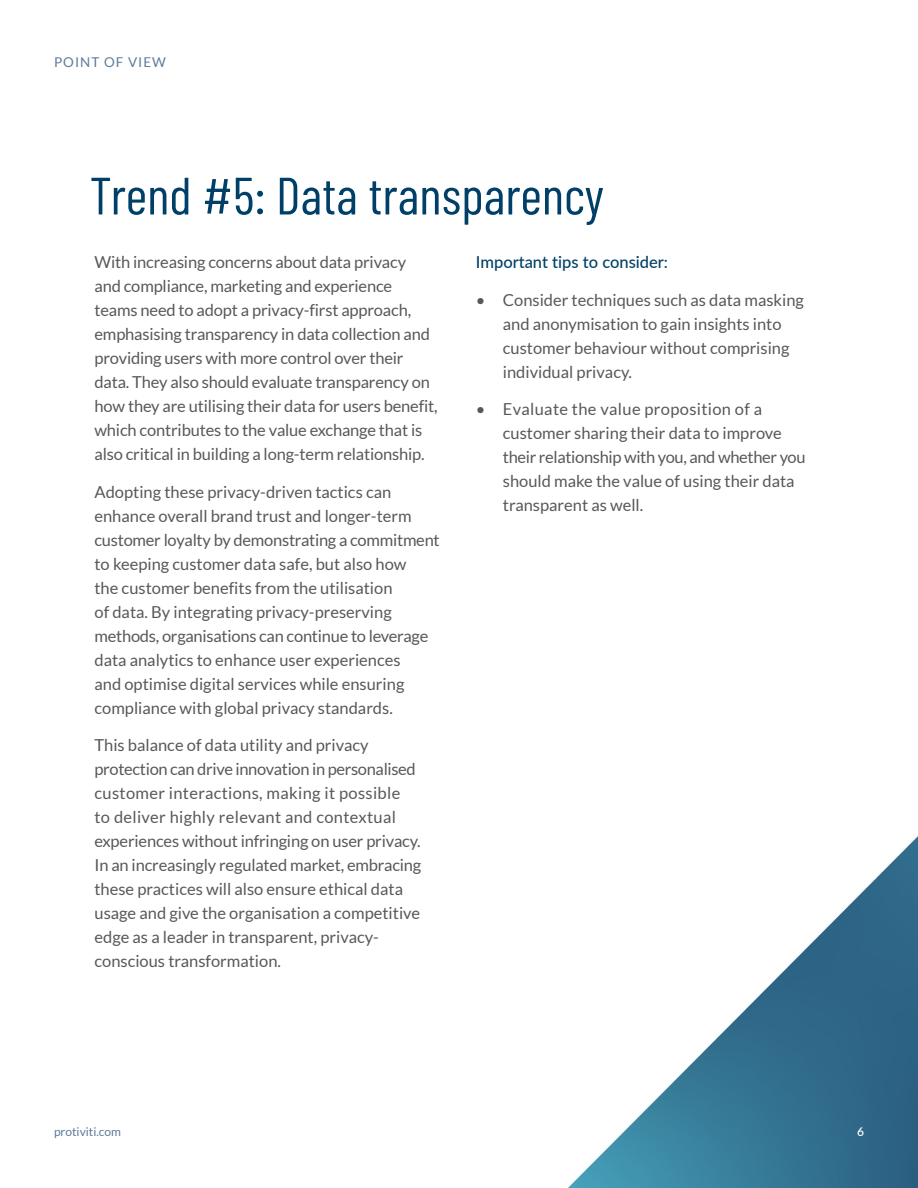
<style>
.page{position:relative;width:918px;height:1188px;background:#fff}
.page>*{position:absolute;margin:0;border:0;box-sizing:border-box;transform-origin:0 0}
.t1{font:52.5px "Barlow Condensed";color:#004068}
.t2{font:16.5px/24px "Lato";color:#57585a}
.t3{font:500 16.5px "Lato";color:#004068}
.t4{font:13.5px "Lato";letter-spacing:.075em;color:#5d7b9a}
.t5{font:12px "Lato";color:#5d7b9a}
.t6{font:600 12px "Lato";color:#fff}
</style>
<div class="page">
<img style="left:568px;top:836px;width:350px;height:352px">
<p class="t4" style="left:54px;top:55px;width:114px">POINT OF VIEW</p>
<h1 class="t1" style="left:90px;top:158px;width:516px">Trend #5: Data transparency</h1>
<p class="t2" style="left:94px;top:250px;width:345px">With increasing concerns about data privacy<br>and compliance, marketing and experience teams need to adopt a privacy-first approach, emphasising transparency in data collection and providing users with more control over their data. They also should evaluate transparency on how they are utilising their data for users benefit, which contributes to the value exchange that is also critical in building a long-term relationship.</p>
<p class="t2" style="left:94px;top:480px;width:347px">Adopting these privacy-driven tactics can enhance overall brand trust and longer-term customer loyalty by demonstrating a commitment to keeping customer data safe, but also how<br>the customer benefits from the utilisation<br>of data. By integrating privacy-preserving methods, organisations can continue to leverage data analytics to enhance user experiences<br>and optimise digital services while ensuring compliance with global privacy standards.</p>
<p class="t2" style="left:94px;top:733px;width:328px">This balance of data utility and privacy protection can drive innovation in personalised customer interactions, making it possible<br>to deliver highly relevant and contextual experiences without infringing on user privacy.<br>In an increasingly regulated market, embracing these practices will also ensure ethical data usage and give the organisation a competitive edge as a leader in transparent, privacy&shy;conscious transformation.</p>
<p class="t3" style="left:476px;top:250px;width:194px">Important tips to consider:</p>
<p class="t2" style="left:503px;top:288px;width:303px;text-indent:-27px">• Consider techniques such as data masking and anonymisation to gain insights into customer behaviour without comprising individual privacy.</p>
<p class="t2" style="left:503px;top:397px;width:304px;text-indent:-27px">• Evaluate the value proposition of a customer sharing their data to improve their relationship with you, and whether you should make the value of using their data transparent as well.</p>
<p class="t5" style="left:54px;top:1125px;width:69px">protiviti.com</p>
<p class="t6" style="left:857px;top:1123px;width:8px">6</p>
</div>
